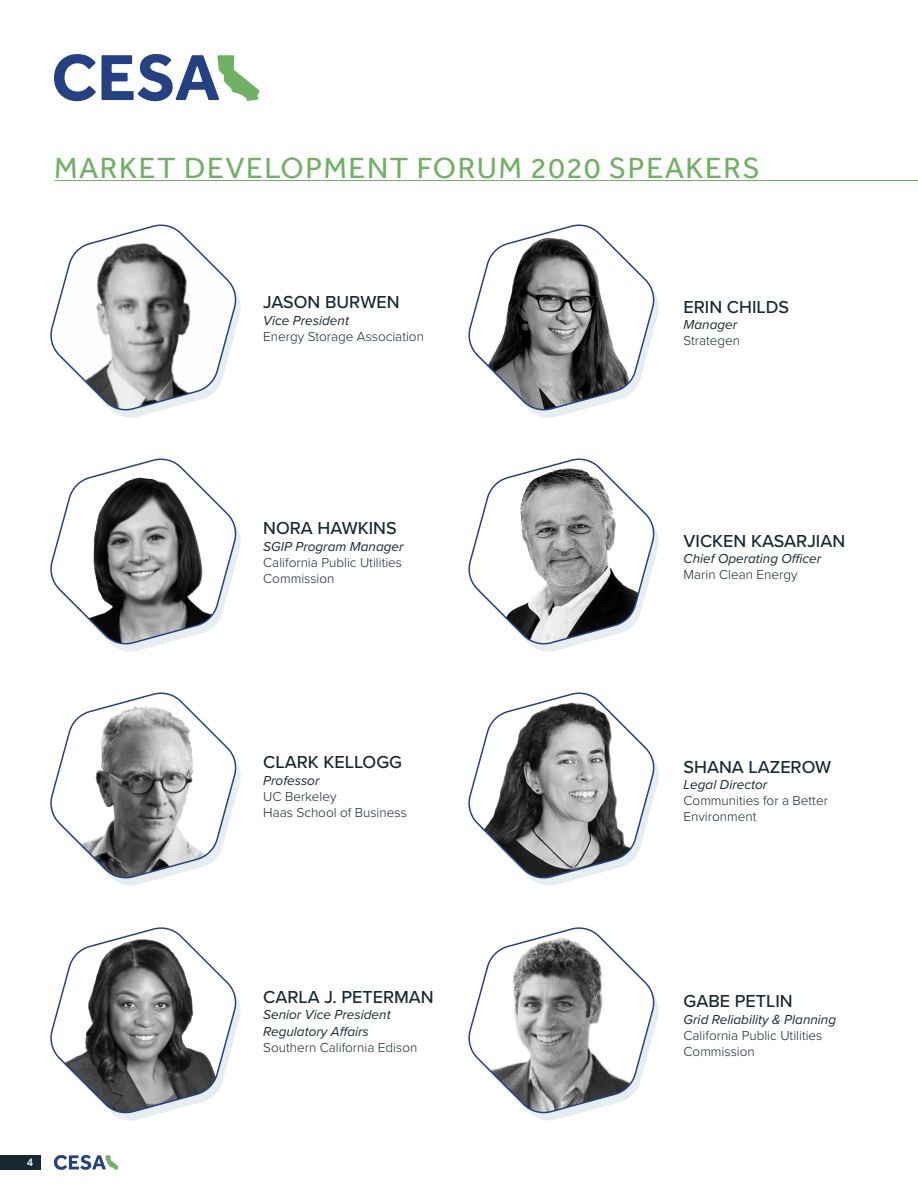
<style>
.page{position:relative;width:918px;height:1188px;background:#fff}
.page>*{position:absolute;margin:0;border:0;box-sizing:border-box;transform-origin:0 0}
.t1{font:30px "Effra";letter-spacing:.05em;color:#71b164}
.t2{font:500 18px "Proxima Nova";color:#172830}
.t3{font:300 13.5px "Proxima Nova";color:#172830}
.t4{font:italic 13.5px "Proxima Nova";color:#172830}
.t5{font:500 12px "Effra";color:#e7eef2}
</style>
<div class="page">
<svg style="left:54px;top:1155px;width:65px;height:15px"></svg>
<div style="left:0;top:1155px;width:40px;height:15px;background:#172830"></div>
<svg style="left:54px;top:54px;width:42px;height:47px"></svg>
<svg style="left:102px;top:54px;width:158px;height:47px"></svg>
<svg style="left:50px;top:224px;width:191px;height:194px"></svg>
<svg style="left:50px;top:458px;width:191px;height:194px"></svg>
<svg style="left:50px;top:692px;width:191px;height:194px"></svg>
<svg style="left:50px;top:927px;width:191px;height:194px"></svg>
<svg style="left:468px;top:224px;width:191px;height:194px"></svg>
<svg style="left:468px;top:458px;width:191px;height:194px"></svg>
<svg style="left:468px;top:692px;width:191px;height:194px"></svg>
<svg style="left:468px;top:927px;width:191px;height:194px"></svg>
<hr style="left:55px;top:180px;width:863px;height:1px;background:#71b164">
<p class="t1" style="left:54px;top:150px;width:707px">MARKET DEVELOPMENT FORUM 2020 SPEAKERS</p>
<p class="t2" style="left:263px;top:289px;width:138px">JASON BURWEN</p>
<p class="t4" style="left:263px;top:310px;width:87px">Vice President</p>
<p class="t3" style="left:263px;top:326px;width:162px">Energy Storage Association</p>
<p class="t2" style="left:684px;top:293px;width:107px">ERIN CHILDS</p>
<p class="t4" style="left:684px;top:314px;width:55px">Manager</p>
<p class="t3" style="left:684px;top:330px;width:58px">Strategen</p>
<p class="t5" style="left:27px;top:1155px;width:8px">4</p>
<p class="t2" style="left:263px;top:515px;width:135px">NORA HAWKINS</p>
<p class="t4" style="left:263px;top:536px;width:142px">SGIP Program Manager</p>
<p class="t3" style="left:263px;top:552px;width:140px">California Public Utilities</p>
<p class="t3" style="left:263px;top:568px;width:73px">Commission</p>
<p class="t2" style="left:263px;top:749px;width:140px">CLARK KELLOGG</p>
<p class="t4" style="left:263px;top:770px;width:58px">Professor</p>
<p class="t3" style="left:263px;top:786px;width:75px">UC Berkeley</p>
<p class="t3" style="left:263px;top:802px;width:145px">Haas School of Business</p>
<p class="t2" style="left:263px;top:984px;width:172px">CARLA J. PETERMAN</p>
<p class="t4" style="left:263px;top:1005px;width:129px">Senior Vice President</p>
<p class="t4" style="left:263px;top:1021px;width:107px">Regulatory Affairs</p>
<p class="t3" style="left:263px;top:1037px;width:156px">Southern California Edison</p>
<p class="t2" style="left:684px;top:527px;width:163px">VICKEN KASARJIAN</p>
<p class="t4" style="left:684px;top:548px;width:139px">Chief Operating Officer</p>
<p class="t3" style="left:684px;top:564px;width:116px">Marin Clean Energy</p>
<p class="t2" style="left:684px;top:753px;width:149px">SHANA LAZEROW</p>
<p class="t4" style="left:684px;top:774px;width:85px">Legal Director</p>
<p class="t3" style="left:684px;top:790px;width:146px">Communities for a Better</p>
<p class="t3" style="left:684px;top:807px;width:74px">Environment</p>
<p class="t2" style="left:684px;top:988px;width:111px">GABE PETLIN</p>
<p class="t4" style="left:684px;top:1009px;width:154px">Grid Reliability &amp; Planning</p>
<p class="t3" style="left:684px;top:1025px;width:140px">California Public Utilities</p>
<p class="t3" style="left:684px;top:1041px;width:73px">Commission</p>
</div>
